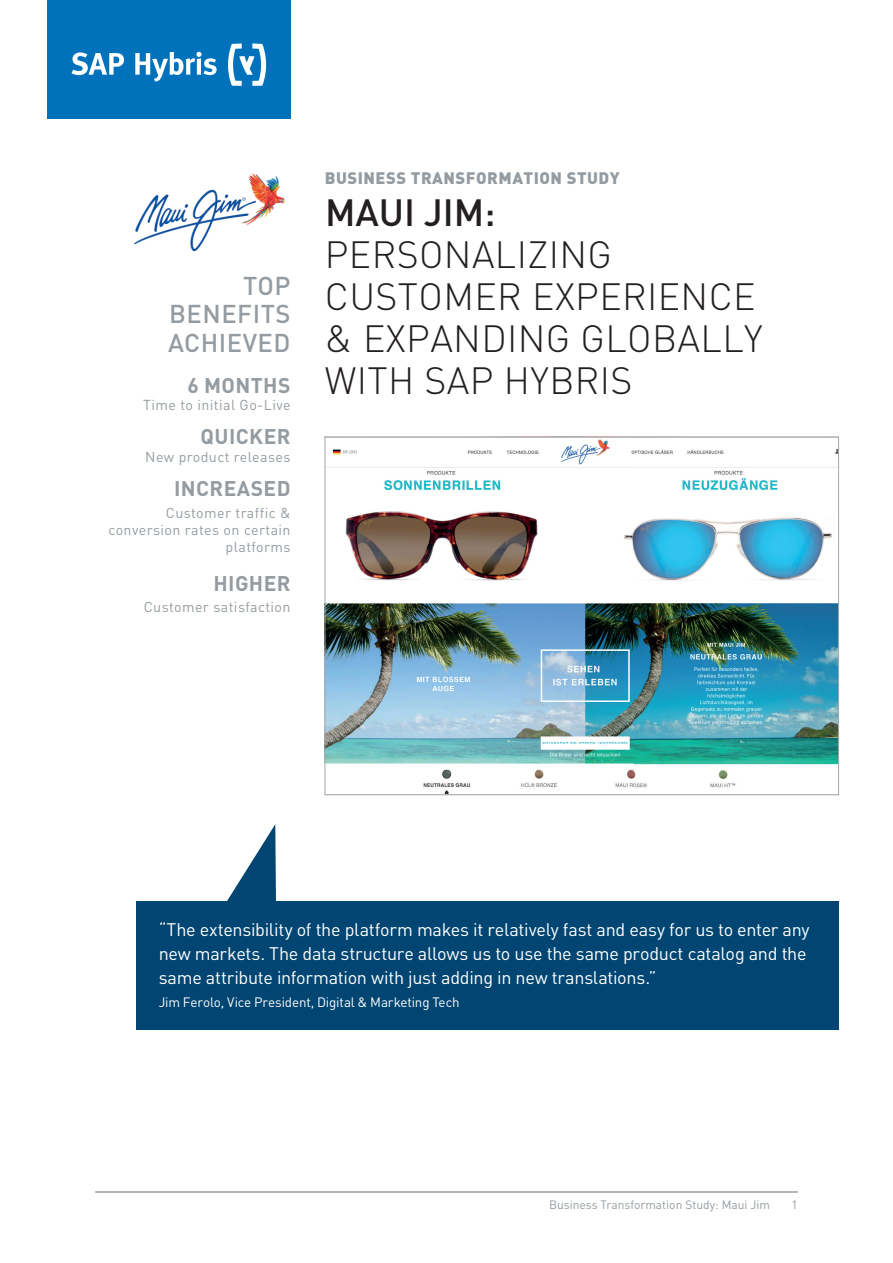
<style>
.page{position:relative;width:893px;height:1263px;background:#fff}
.page>*{position:absolute;margin:0;border:0;box-sizing:border-box;transform-origin:0 0}
.t1{font:300 37.5px/42px "DIN";letter-spacing:.01em;color:#231f20}
.t2{font:500 37.5px "DINOT";color:#231f20}
.t3{font:500 25.5px/28.5px "DINOT";letter-spacing:.02em;color:#959ca1;text-align:justify}
.t4{font:700 21px "DINOT";letter-spacing:.02em;color:#959ca1}
.t5{font:18px/24px "DINOT";letter-spacing:-.015em;color:#fff}
.t6{font:900 16.5px "DIN";letter-spacing:.03em;color:#959ca1}
.t7{font:14.25px/17.2px "DINOT";letter-spacing:.03em;color:#959ca1;text-align:right}
.t8{font:13.5px "DINOT";letter-spacing:-.01em;color:#fff}
.t9{font:12px "DINOT";color:#959ca1}
</style>
<div class="page">
<hr style="left:95px;top:1191px;width:703px;height:2px;background:#959ca1">
<div style="left:47px;top:0;width:244px;height:119px;background:#0072bc"></div>
<div style="left:136px;top:901px;width:703px;height:128px;background:#014572"></div>
<svg style="left:227px;top:824px;width:49px;height:77px"></svg>
<svg style="left:72px;top:52px;width:52px;height:23px"></svg>
<svg style="left:228px;top:43px;width:38px;height:43px"></svg>
<svg style="left:135px;top:52px;width:82px;height:30px"></svg>
<img style="left:327px;top:439px;width:510px;height:354px">
<img style="left:134px;top:173px;width:151px;height:79px">
<h2 class="t3" style="left:168px;top:270px;width:124px;text-indent:75px">TOP BENEFITS ACHIEVED</h2>
<p class="t4" style="left:187px;top:371px;width:105px">6 MONTHS</p>
<p class="t7" style="left:143px;top:395px;width:149px">Time to initial Go-Live</p>
<p class="t4" style="left:201px;top:422px;width:91px">QUICKER</p>
<p class="t7" style="left:145px;top:447px;width:147px">New product releases</p>
<p class="t4" style="left:174px;top:474px;width:118px">INCREASED</p>
<p class="t7" style="left:108px;top:503px;width:184px">Customer traffic &amp; conversion rates on certain platforms</p>
<p class="t4" style="left:213px;top:569px;width:79px">HIGHER</p>
<p class="t7" style="left:144px;top:598px;width:148px">Customer satisfaction</p>
<p class="t6" style="left:325px;top:167px;width:296px">BUSINESS TRANSFORMATION STUDY</p>
<h1 class="t2" style="left:325px;top:187px;width:172px">MAUI JIM:</h1>
<h1 class="t1" style="left:325px;top:233px;width:439px">PERSONALIZING<br>CUSTOMER EXPERIENCE &amp; EXPANDING GLOBALLY<br>WITH SAP HYBRIS</h1>
<p class="t5" style="left:159px;top:917px;width:652px">“The extensibility of the platform makes it relatively fast and easy for us to enter any new markets. The data structure allows us to use the same product catalog and the same attribute information with just adding in new translations.”</p>
<p class="t8" style="left:159px;top:993px;width:302px">Jim Ferolo, Vice President, Digital &amp; Marketing Tech</p>
<p class="t9" style="left:549px;top:1196px;width:223px">Business Transformation Study: Maui Jim</p>
<p class="t9" style="left:792px;top:1196px;width:8px">1</p>
</div>
